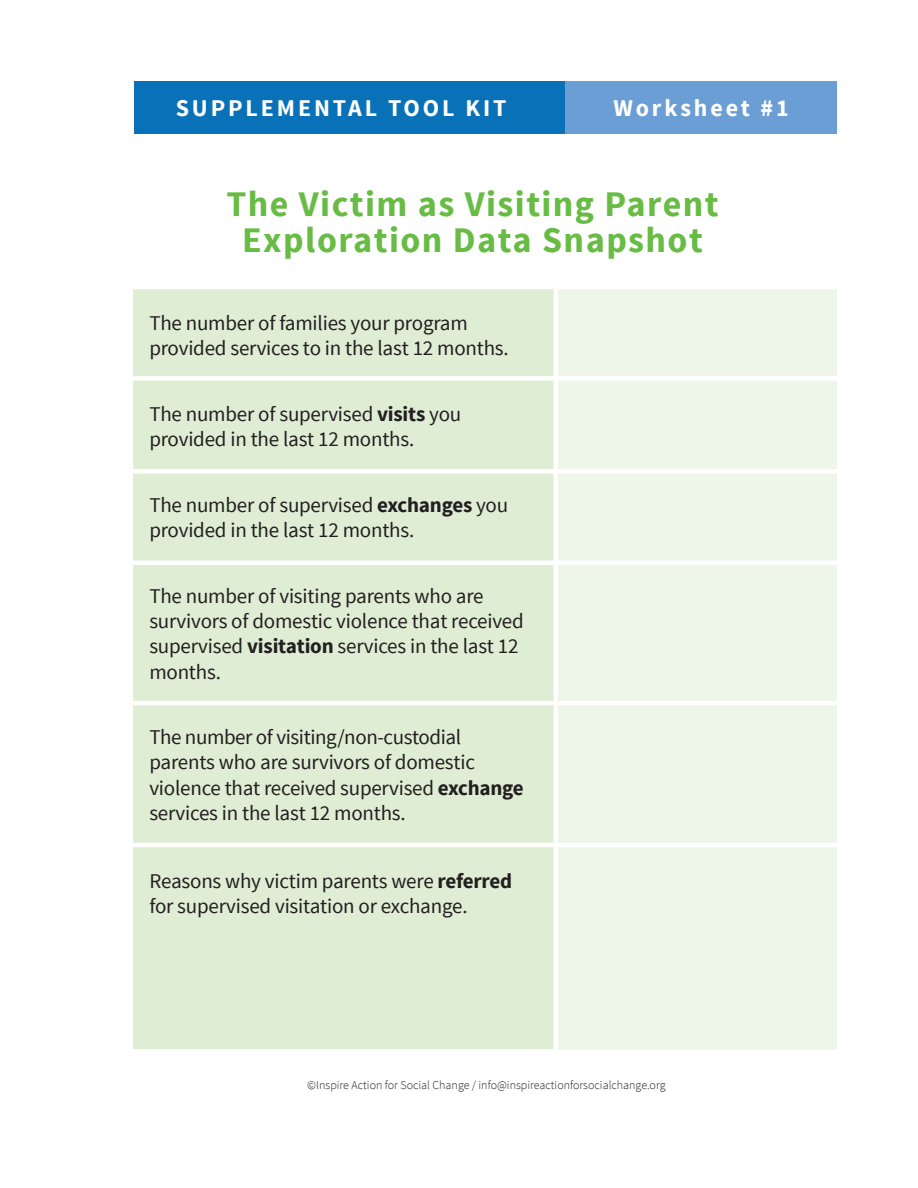
<style>
.page{position:relative;width:918px;height:1188px;background:#fff}
.page>*{position:absolute;margin:0;border:0;box-sizing:border-box;transform-origin:0 0}
.t1{font:700 36px/36px "Source Sans Pro";letter-spacing:.04em;color:#68bc45;text-align:center}
.t2{font:700 24px "Source Sans Pro";letter-spacing:.12em;color:#fff}
.t3{font:21px/25.2px "Source Sans Pro";letter-spacing:-.01em;color:#231f20}
.t4{font:300 12px "Source Sans Pro";color:#231f20}
.s1{font-weight:700}
</style>
<div class="page">
<div style="left:133px;top:289px;width:423px;height:760px;background:#deedd4"></div>
<div style="left:556px;top:289px;width:281px;height:761px;background:#edf6e8"></div>
<hr style="left:554px;top:266px;width:4px;height:784px;background:#fff">
<hr style="left:124px;top:843px;width:722px;height:4px;background:#fff">
<div style="left:124px;top:376px;width:722px;height:5px;background:#fff"></div>
<div style="left:124px;top:469px;width:722px;height:5px;background:#fff"></div>
<div style="left:124px;top:560px;width:722px;height:5px;background:#fff"></div>
<hr style="left:124px;top:701px;width:722px;height:4px;background:#fff">
<div style="left:134px;top:81px;width:431px;height:52px;background:#0971b7"></div>
<div style="left:565px;top:81px;width:272px;height:52px;background:#6b9ed4"></div>
<p class="t2" style="left:176px;top:92px;width:332px">SUPPLEMENTAL TOOL KIT</p>
<p class="t2" style="left:613px;top:92px;width:177px">Worksheet #1</p>
<h1 class="t1" style="left:226px;top:187px;width:494px">The Victim as Visiting Parent<br>Exploration Data Snapshot</h1>
<p class="t3" style="left:149px;top:311px;width:361px">The number of families your program provided services to in the last 12 months.</p>
<p class="t3" style="left:149px;top:402px;width:313px">The number of supervised <span class="s1">visits</span> you provided in the last 12 months.</p>
<p class="t3" style="left:149px;top:493px;width:360px">The number of supervised <span class="s1">exchanges</span> you provided in the last 12 months.</p>
<p class="t3" style="left:149px;top:584px;width:376px">The number of visiting parents who are survivors of domestic violence that received supervised <span class="s1">visitation</span> services in the last 12 months.</p>
<p class="t3" style="left:149px;top:725px;width:376px">The number of visiting/non-custodial parents who are survivors of domestic violence that received supervised <span class="s1">exchange </span>services in the last 12 months.</p>
<p class="t3" style="left:149px;top:869px;width:364px">Reasons why victim parents were <span class="s1">referred </span>for supervised visitation or exchange.</p>
<p class="t4" style="left:307px;top:1078px;width:360px">©Inspire Action for Social Change / info@inspireactionforsocialchange.org</p>
</div>
